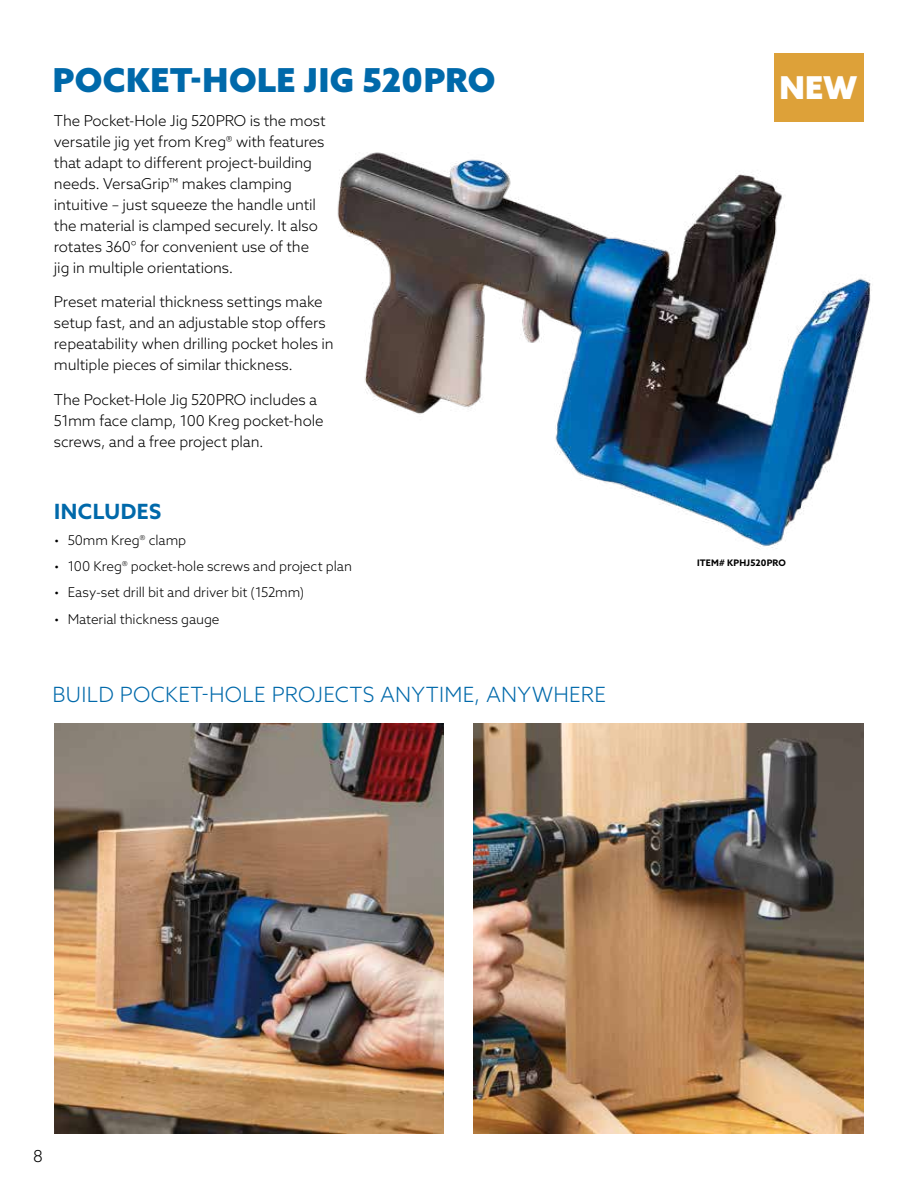
<style>
.page{position:relative;width:918px;height:1188px;background:#fff}
.page>*{position:absolute;margin:0;border:0;box-sizing:border-box;transform-origin:0 0}
.t1{font:900 33px "Azo Sans";letter-spacing:.015em;color:#0069aa}
.t2{font:900 31.5px "Azo Sans";color:#fff}
.t3{font:300 21px "Azo Sans";letter-spacing:.015em;color:#0069aa}
.t4{font:700 21px "Azo Sans";letter-spacing:.025em;color:#0069aa}
.t5{font:300 16.5px "Azo Sans";color:#000101}
.t6{font:300 15px/21px "Azo Sans";letter-spacing:-.01em;color:#000}
.t7{font:300 13.5px "Azo Sans";letter-spacing:-.005em;color:#000}
.t8{font:700 9px "Azo Sans";letter-spacing:.02em;color:#000}
</style>
<div class="page">
<img style="left:337px;top:152px;width:534px;height:397px">
<img style="left:474px;top:724px;width:389px;height:410px">
<img style="left:54px;top:724px;width:389px;height:410px">
<div style="left:774px;top:53px;width:89px;height:69px;background:#dda139"></div>
<h1 class="t1" style="left:53px;top:58px;width:444px">POCKET-HOLE JIG 520PRO</h1>
<p class="t6" style="left:54px;top:110px;width:273px">The Pocket-Hole Jig 520PRO is the most versatile jig yet from Kreg® with features that adapt to different project-building needs. VersaGrip™ makes clamping intuitive – just squeeze the handle until the material is clamped securely. It also rotates 360° for convenient use of the jig in multiple orientations.</p>
<p class="t6" style="left:54px;top:291px;width:281px">Preset material thickness settings make setup fast, and an adjustable stop offers repeatability when drilling pocket holes in multiple pieces of similar thickness.</p>
<p class="t6" style="left:54px;top:389px;width:271px">The Pocket-Hole Jig 520PRO includes a<br>51mm face clamp, 100 Kreg pocket-hole screws, and a free project plan.</p>
<h3 class="t4" style="left:54px;top:497px;width:109px">INCLUDES</h3>
<p class="t7" style="left:54px;top:531px;width:134px">• 50mm Kreg® clamp</p>
<p class="t7" style="left:54px;top:558px;width:299px">• 100 Kreg® pocket-hole screws and project plan</p>
<p class="t7" style="left:54px;top:584px;width:251px">• Easy-set drill bit and driver bit (152mm)</p>
<p class="t7" style="left:54px;top:610px;width:167px">• Material thickness gauge</p>
<h3 class="t3" style="left:52px;top:681px;width:555px">BUILD POCKET-HOLE PROJECTS ANYTIME, ANYWHERE</h3>
<h2 class="t2" style="left:780px;top:67px;width:79px">NEW</h2>
<p class="t8" style="left:697px;top:557px;width:90px">ITEM# KPHJ520PRO</p>
<p class="t5" style="left:33px;top:1145px;width:11px">8</p>
</div>
